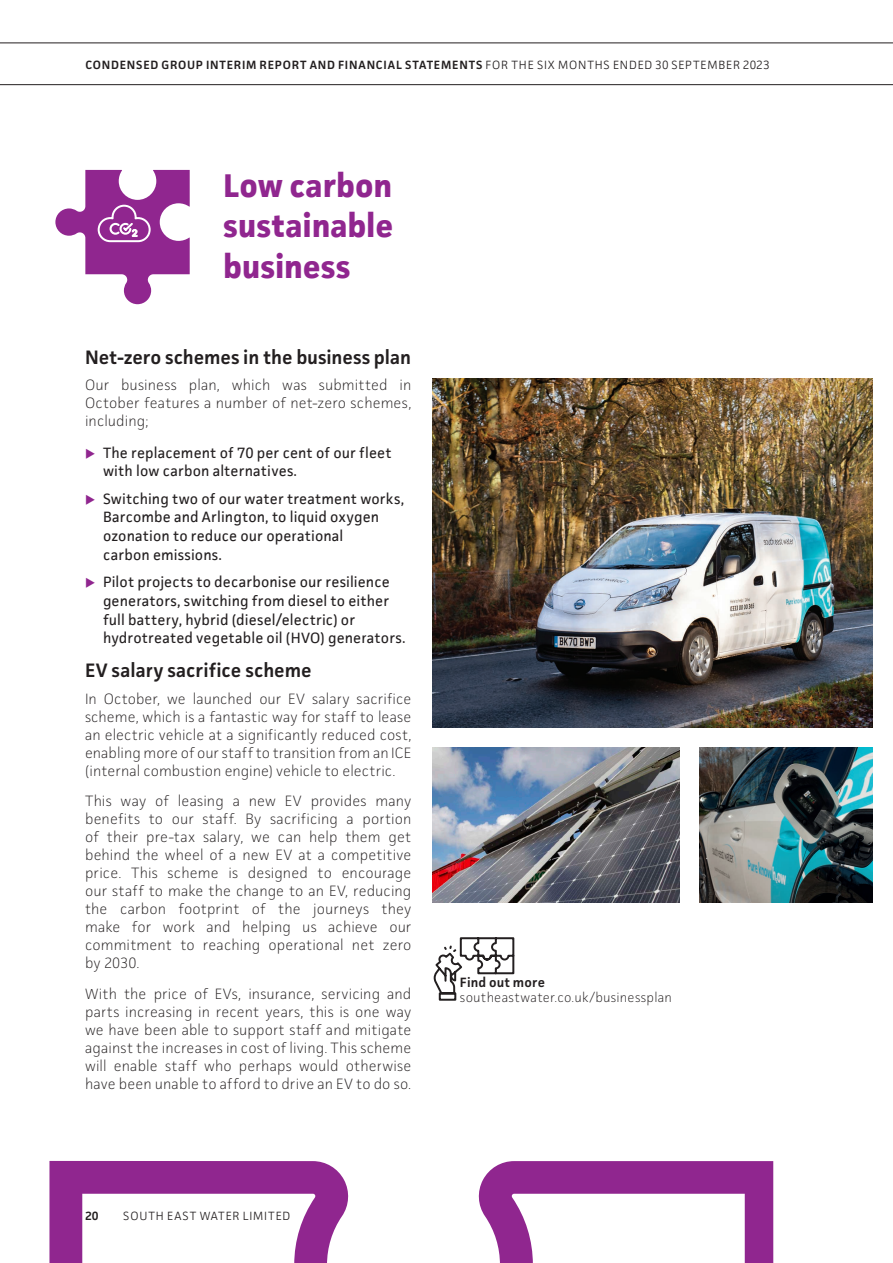
<style>
.page{position:relative;width:893px;height:1263px;background:#fff}
.page>*{position:absolute;margin:0;border:0;box-sizing:border-box;transform-origin:0 0}
.t1{font:700 33px/40.5px "Facit";letter-spacing:-.005em;color:#90268f;text-align:justify}
._2022_Sub_Head_1_-_13pt_Semi_bold{font:600 19.5px "Facit";letter-spacing:-.005em;color:#231f20}
._2022_Body_Copy_10pt_Ex_Light{font:200 15px/18px "Facit";letter-spacing:.005em;color:#231f20;text-align:justify}
.Bullets_-_10pt_Regular{font:15px/18.8px "Facit";letter-spacing:.005em;color:#231f20}
.t2{font:200 13.5px/15px "Facit";letter-spacing:.015em;color:#231f20}
.t3{font:600 12px "Facit";letter-spacing:.065em;color:#231f20}
.t4{font:300 12px "Facit";letter-spacing:.075em;color:#231f20}
.s1{font-weight:300}
.s2{color:#90268f}
.s3{font-weight:600}
</style>
<div class="page">
<svg style="left:49px;top:1161px;width:724px;height:102px"></svg>
<svg style="left:0;top:43px;width:893px;height:42px"></svg>
<img style="left:433px;top:378px;width:440px;height:349px">
<img style="left:433px;top:747px;width:246px;height:155px">
<img style="left:700px;top:747px;width:173px;height:155px">
<svg style="left:55px;top:170px;width:135px;height:134px"></svg>
<svg style="left:434px;top:937px;width:80px;height:64px"></svg>
<p class="t3" style="left:85px;top:57px;width:686px">CONDENSED GROUP INTERIM REPORT AND FINANCIAL STATEMENTS <span class="s1">FOR THE SIX MONTHS ENDED 30 SEPTEMBER 2023</span></p>
<p class="t1" style="left:223px;top:165px;width:172px">Low carbon sustainable business</p>
<p class="_2022_Sub_Head_1_-_13pt_Semi_bold" style="left:85px;top:345px;width:327px">Net-zero schemes in the business plan</p>
<p class="_2022_Body_Copy_10pt_Ex_Light" style="left:85px;top:376px;width:328px">Our business plan, which was submitted in October features a number of net-zero schemes, including;</p>
<p class="Bullets_-_10pt_Regular" style="left:103px;top:443px;width:290px;text-indent:-18px"><span class="s2">◆</span> The replacement of 70 per cent of our fleet with low carbon alternatives.</p>
<p class="Bullets_-_10pt_Regular" style="left:103px;top:489px;width:303px;text-indent:-18px"><span class="s2">◆</span> Switching two of our water treatment works, Barcombe and Arlington, to liquid oxygen ozonation to reduce our operational<br>carbon emissions.</p>
<p class="Bullets_-_10pt_Regular" style="left:103px;top:572px;width:304px;text-indent:-18px"><span class="s2">◆</span> Pilot projects to decarbonise our resilience generators, switching from diesel to either full battery, hybrid (diesel/electric) or hydrotreated vegetable oil (HVO) generators.</p>
<p class="_2022_Sub_Head_1_-_13pt_Semi_bold" style="left:85px;top:658px;width:228px">EV salary sacrifice scheme</p>
<p class="_2022_Body_Copy_10pt_Ex_Light" style="left:85px;top:689px;width:328px">In October, we launched our EV salary sacrifice scheme, which is a fantastic way for staff to lease an electric vehicle at a significantly reduced cost, enabling more of our staff to transition from an ICE (internal combustion engine) vehicle to electric.</p>
<p class="_2022_Body_Copy_10pt_Ex_Light" style="left:85px;top:792px;width:328px">This way of leasing a new EV provides many benefits to our staff. By sacrificing a portion of their pre-tax salary, we can help them get behind the wheel of a new EV at a competitive price. This scheme is designed to encourage our staff to make the change to an EV, reducing the carbon footprint of the journeys they make for work and helping us achieve our commitment to reaching operational net zero by 2030.</p>
<p class="_2022_Body_Copy_10pt_Ex_Light" style="left:85px;top:985px;width:328px">With the price of EVs, insurance, servicing and parts increasing in recent years, this is one way we have been able to support staff and mitigate against the increases in cost of living. This scheme will enable staff who perhaps would otherwise have been unable to afford to drive an EV to do so.</p>
<p class="t3" style="left:85px;top:1208px;width:15px">20</p>
<p class="t4" style="left:123px;top:1208px;width:169px">SOUTH EAST WATER LIMITED</p>
<p class="t2" style="left:460px;top:975px;width:213px"><span class="s3">Find out more </span>southeastwater.co.uk/businessplan</p>
</div>
